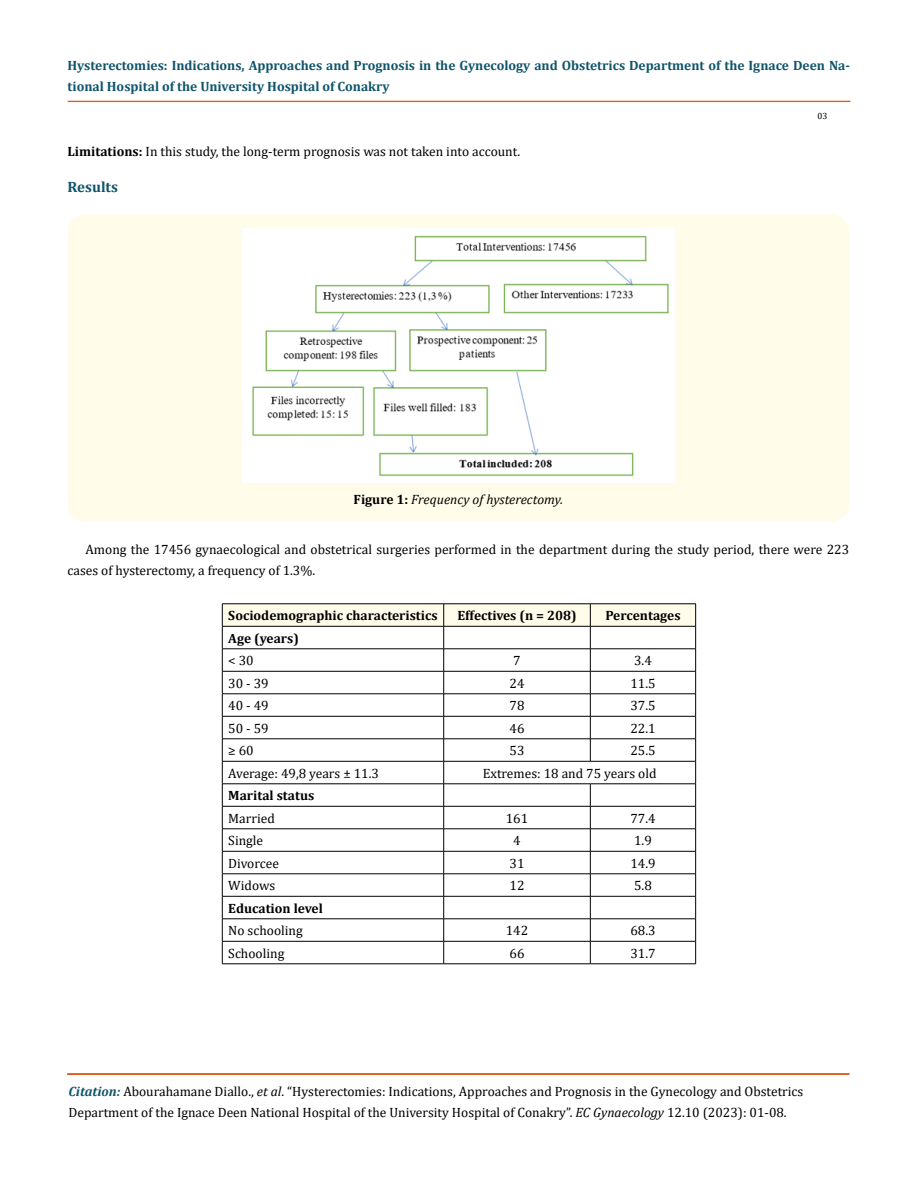
<style>
.page{position:relative;width:917px;height:1188px;background:#fff}
.page>*{position:absolute;margin:0;border:0;box-sizing:border-box;transform-origin:0 0}
.t1{font:700 15px "Cambria";color:#0e546a}
.t2{font:13.5px/21px "Cambria";color:#000}
.t3{font:700 13.5px/21px "Cambria";color:#0e546a}
.t4{font:700 13.5px "Cambria";color:#000}
.t5{font:italic 13.5px "Cambria";color:#000}
.t6{font:9px "Cambria";color:#000}
.s1{font-weight:700}
.s2{font-weight:700;font-style:normal}
.s3{font-weight:700;font-style:italic;color:#0e546a}
.s4{font-style:italic}
</style>
<div class="page">
<div style="left:68px;top:101px;width:782px;height:1px;border:1px solid #e05d1a"></div>
<div style="left:67px;top:1074px;width:782px;height:1px;border:1px solid #e05d1a"></div>
<div style="left:68px;top:214px;width:781px;height:308px;background:#fffde9;border-radius:18px"></div>
<img style="left:242px;top:228px;width:432px;height:255px">
<svg style="left:222px;top:604px;width:474px;height:360px"></svg>
<hr style="left:222px;top:964px;width:221px;height:1px;background:#000">
<hr style="left:443px;top:964px;width:147px;height:1px;background:#000">
<hr style="left:590px;top:964px;width:105px;height:1px;background:#000">
<p class="t3" style="left:68px;top:54px;width:783px">Hysterectomies: Indications, Approaches and Prognosis in the Gynecology and Obstetrics Department of the Ignace Deen Na&shy;tional Hospital of the University Hospital of Conakry</p>
<p class="t6" style="left:817px;top:110px;width:11px">03</p>
<p class="t2" style="left:68px;top:141px;width:454px"><span class="s1">Limitations:</span> In this study, the long-term prognosis was not taken into account.</p>
<p class="t1" style="left:68px;top:177px;width:52px">Results</p>
<p class="t5" style="left:353px;top:490px;width:211px"><span class="s2">Figure 1:</span> Frequency of hysterectomy.</p>
<p class="t2" style="left:68px;top:539px;width:783px;text-indent:18px">Among the 17456 gynaecological and obstetrical surgeries performed in the department during the study period, there were 223 cases of hysterectomy, a frequency of 1.3%.</p>
<p class="t4" style="left:228px;top:606px;width:211px">Sociodemographic characteristics</p>
<p class="t4" style="left:457px;top:606px;width:121px">Effectives (n = 208)</p>
<p class="t4" style="left:605px;top:606px;width:77px">Percentages</p>
<p class="t4" style="left:228px;top:629px;width:72px">Age (years)</p>
<p class="t2" style="left:228px;top:650px;width:27px">&lt; 30</p>
<p class="t2" style="left:513px;top:650px;width:9px">7</p>
<p class="t2" style="left:634px;top:650px;width:19px">3.4</p>
<p class="t2" style="left:228px;top:673px;width:42px">30 - 39</p>
<p class="t2" style="left:509px;top:673px;width:16px">24</p>
<p class="t2" style="left:630px;top:673px;width:27px">11.5</p>
<p class="t2" style="left:228px;top:695px;width:42px">40 - 49</p>
<p class="t2" style="left:509px;top:695px;width:16px">78</p>
<p class="t2" style="left:630px;top:695px;width:27px">37.5</p>
<p class="t2" style="left:228px;top:718px;width:42px">50 - 59</p>
<p class="t2" style="left:509px;top:718px;width:16px">46</p>
<p class="t2" style="left:630px;top:718px;width:27px">22.1</p>
<p class="t2" style="left:228px;top:740px;width:27px">≥ 60</p>
<p class="t2" style="left:509px;top:740px;width:16px">53</p>
<p class="t2" style="left:630px;top:740px;width:27px">25.5</p>
<p class="t2" style="left:228px;top:763px;width:152px">Average: 49,8 years ± 11.3</p>
<p class="t2" style="left:482px;top:763px;width:175px">Extremes: 18 and 75 years old</p>
<p class="t4" style="left:228px;top:786px;width:87px">Marital status</p>
<p class="t2" style="left:228px;top:808px;width:48px">Married</p>
<p class="t2" style="left:506px;top:808px;width:24px">161</p>
<p class="t2" style="left:630px;top:808px;width:27px">77.4</p>
<p class="t2" style="left:228px;top:830px;width:36px">Single</p>
<p class="t2" style="left:513px;top:830px;width:9px">4</p>
<p class="t2" style="left:634px;top:830px;width:19px">1.9</p>
<p class="t2" style="left:228px;top:853px;width:52px">Divorcee</p>
<p class="t2" style="left:509px;top:853px;width:16px">31</p>
<p class="t2" style="left:630px;top:853px;width:27px">14.9</p>
<p class="t2" style="left:228px;top:875px;width:48px">Widows</p>
<p class="t2" style="left:509px;top:875px;width:16px">12</p>
<p class="t2" style="left:634px;top:875px;width:19px">5.8</p>
<p class="t4" style="left:228px;top:899px;width:96px">Education level</p>
<p class="t2" style="left:228px;top:920px;width:76px">No schooling</p>
<p class="t2" style="left:506px;top:920px;width:24px">142</p>
<p class="t2" style="left:630px;top:920px;width:27px">68.3</p>
<p class="t2" style="left:228px;top:943px;width:58px">Schooling</p>
<p class="t2" style="left:509px;top:943px;width:16px">66</p>
<p class="t2" style="left:630px;top:943px;width:27px">31.7</p>
<p class="t2" style="left:68px;top:1081px;width:736px"><span class="s3">Citation:</span> Abourahamane Diallo., <span class="s4">et al</span>. “Hysterectomies: Indications, Approaches and Prognosis in the Gynecology and Obstetrics<br>Department of the Ignace Deen National Hospital of the University Hospital of Conakry”. <span class="s4">EC Gynaecology</span> 12.10 (2023): 01-08.</p>
</div>
